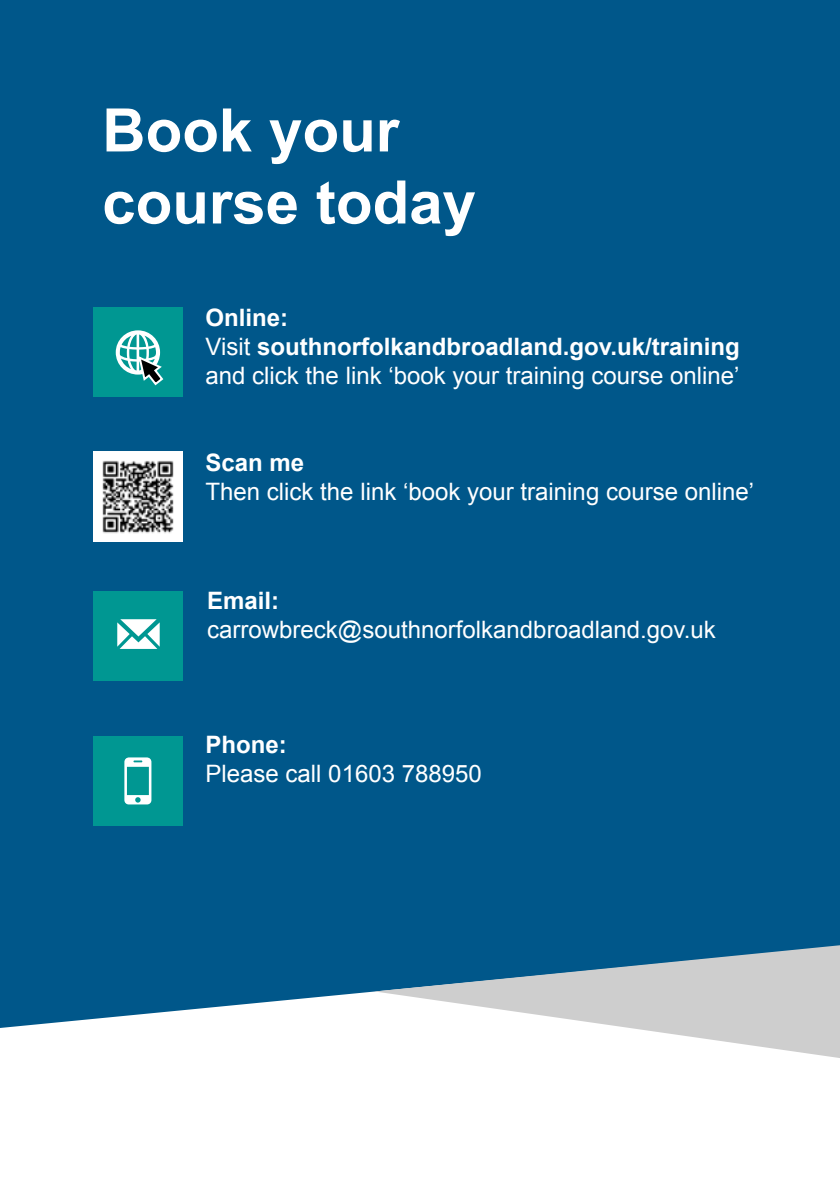
<style>
.page{position:relative;width:840px;height:1191px;background:#fff}
.page>*{position:absolute;margin:0;border:0;box-sizing:border-box;transform-origin:0 0}
.t1{font:700 60px/72px "Arial";color:#fff}
.t2{font:24px/28.8px "Arial";color:#fff}
.t3{font:700 24px "Arial";color:#fff}
.s1{font-weight:700}
</style>
<div class="page">
<div style="left:0;top:0;width:839px;height:1028px;background:#00578a"></div>
<svg style="left:374px;top:945px;width:465px;height:113px;fill:#cecece"></svg>
<div style="left:93px;top:308px;width:90px;height:89px;background:#009792"></div>
<img style="left:93px;top:452px;width:90px;height:89px">
<div style="left:93px;top:736px;width:90px;height:89px;background:#009792"></div>
<svg style="left:124px;top:757px;width:27px;height:47px"></svg>
<svg style="left:116px;top:330px;width:48px;height:56px"></svg>
<div style="left:94px;top:591px;width:89px;height:90px;background:#009792"></div>
<svg style="left:117px;top:619px;width:43px;height:30px"></svg>
<p class="t1" style="left:102px;top:96px;width:375px">Book your course today</p>
<p class="t3" style="left:205px;top:302px;width:84px">Online:</p>
<p class="t2" style="left:205px;top:332px;width:535px">Visit <span class="s1">southnorfolkandbroadland.gov.uk/training </span>and click the link ‘book your training course online’</p>
<p class="t3" style="left:205px;top:447px;width:100px">Scan me</p>
<p class="t2" style="left:205px;top:477px;width:550px">Then click the link ‘book your training course online’</p>
<p class="t3" style="left:207px;top:584px;width:74px">Email:</p>
<p class="t2" style="left:207px;top:615px;width:510px">carrowbreck@southnorfolkandbroadland.gov.uk</p>
<p class="t3" style="left:205px;top:729px;width:83px">Phone:</p>
<p class="t2" style="left:205px;top:759px;width:278px">Please call 01603 788950</p>
</div>
